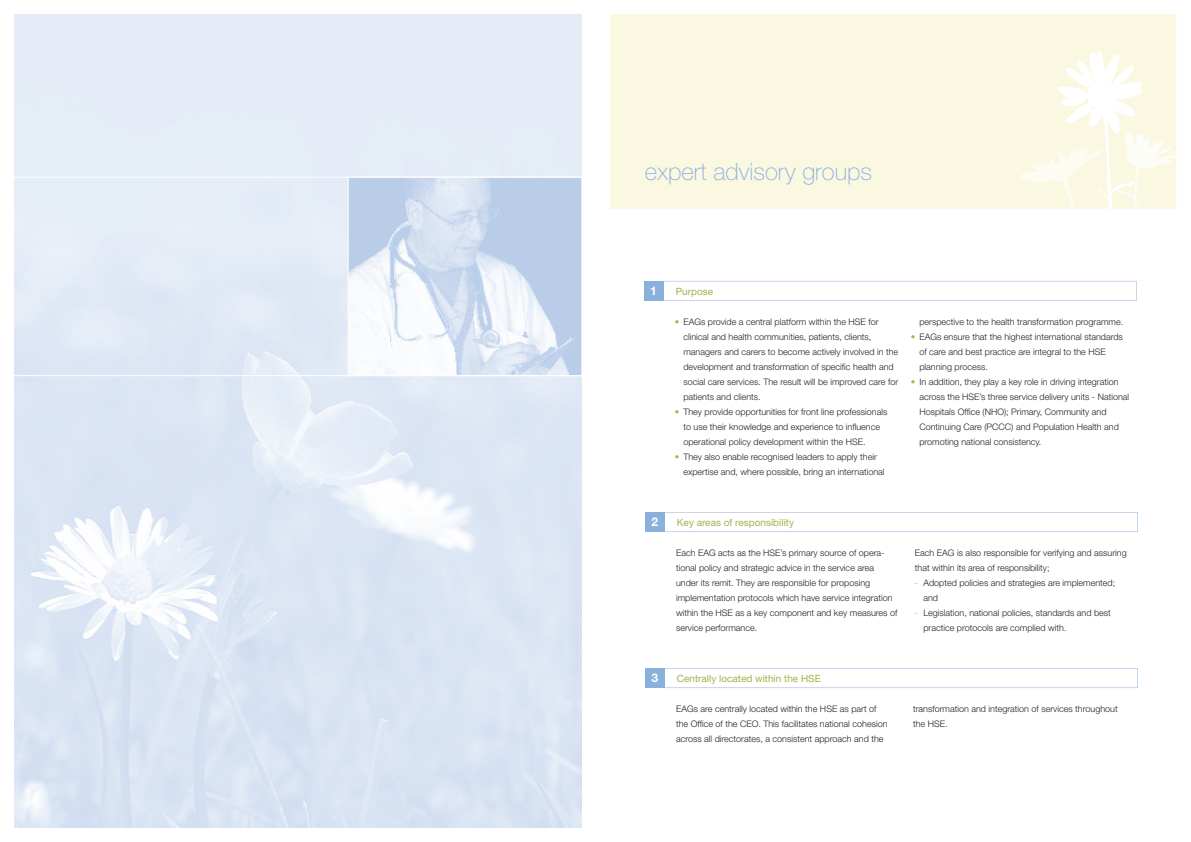
<style>
.page{position:relative;width:1191px;height:842px;background:#fff}
.page>*{position:absolute;margin:0;border:0;box-sizing:border-box;transform-origin:0 0}
.t1{font:100 24px "Helvetica Neue";color:#8ab0dc}
.t2{font:700 12px "Helvetica Neue";color:#fff}
.t3{font:10px "Helvetica Neue";color:#a1b34c}
.t4{font:300 9px/15px "Helvetica Neue";color:#231f20}
.s1{color:#a1b34c}
</style>
<div class="page">
<div style="left:610px;top:14px;width:566px;height:195px;background:#faf8e1"></div>
<div style="left:643px;top:281px;width:20px;height:20px;background:#8ab0dc"></div>
<svg style="left:662px;top:50px;width:514px;height:251px"></svg>
<div style="left:645px;top:512px;width:20px;height:20px;background:#8ab0dc"></div>
<svg style="left:665px;top:512px;width:472px;height:20px"></svg>
<div style="left:645px;top:668px;width:20px;height:20px;background:#8ab0dc"></div>
<svg style="left:665px;top:668px;width:472px;height:20px"></svg>
<svg style="left:14px;top:177px;width:568px;height:199px;background:#dde6f4"></svg>
<h1 class="t1" style="left:645px;top:157px;width:229px">expert advisory groups</h1>
<h2 class="t2" style="left:650px;top:283px;width:8px">1</h2>
<p class="t3" style="left:675px;top:285px;width:39px">Purpose</p>
<p class="t4" style="left:683px;top:314px;width:216px;text-indent:-9px"><span class="s1">•</span> EAGs provide a central platform within the HSE for clinical and health communities, patients, clients, managers and carers to become actively involved in the development and transformation of specific health and social care services. The result will be improved care for patients and clients.</p>
<p class="t4" style="left:683px;top:404px;width:205px;text-indent:-9px"><span class="s1">•</span> They provide opportunities for front line professionals to use their knowledge and experience to influence operational policy development within the HSE.</p>
<p class="t4" style="left:683px;top:449px;width:203px;text-indent:-9px"><span class="s1">•</span> They also enable recognised leaders to apply their expertise and, where possible, bring an international</p>
<p class="t4" style="left:919px;top:314px;width:205px">perspective to the health transformation programme.</p>
<p class="t4" style="left:919px;top:329px;width:205px;text-indent:-9px"><span class="s1">•</span> EAGs ensure that the highest international standards of care and best practice are integral to the HSE planning process.</p>
<p class="t4" style="left:919px;top:374px;width:211px;text-indent:-9px"><span class="s1">•</span> In addition, they play a key role in driving integration across the HSE’s three service delivery units - National Hospitals Office (NHO); Primary, Community and Continuing Care (PCCC) and Population Health and promoting national consistency.</p>
<h2 class="t2" style="left:651px;top:514px;width:8px">2</h2>
<p class="t3" style="left:677px;top:516px;width:119px">Key areas of responsibility</p>
<p class="t4" style="left:676px;top:545px;width:223px">Each EAG acts as the HSE’s primary source of opera&shy;tional policy and strategic advice in the service area under its remit. They are responsible for proposing implementation protocols which have service integration within the HSE as a key component and key measures of service performance.</p>
<p class="t4" style="left:915px;top:545px;width:213px">Each EAG is also responsible for verifying and assuring that within its area of responsibility;</p>
<p class="t4" style="left:923px;top:575px;width:193px;text-indent:-9px"><span class="s1">-</span> Adopted policies and strategies are implemented; and</p>
<p class="t4" style="left:923px;top:605px;width:189px;text-indent:-9px"><span class="s1">-</span> Legislation, national policies, standards and best practice protocols are complied with.</p>
<h2 class="t2" style="left:651px;top:670px;width:8px">3</h2>
<p class="t3" style="left:677px;top:672px;width:145px">Centrally located within the HSE</p>
<p class="t4" style="left:676px;top:701px;width:213px">EAGs are centrally located within the HSE as part of the Office of the CEO. This facilitates national cohesion across all directorates, a consistent approach and the</p>
<p class="t4" style="left:913px;top:701px;width:206px">transformation and integration of services throughout the HSE.</p>
</div>
